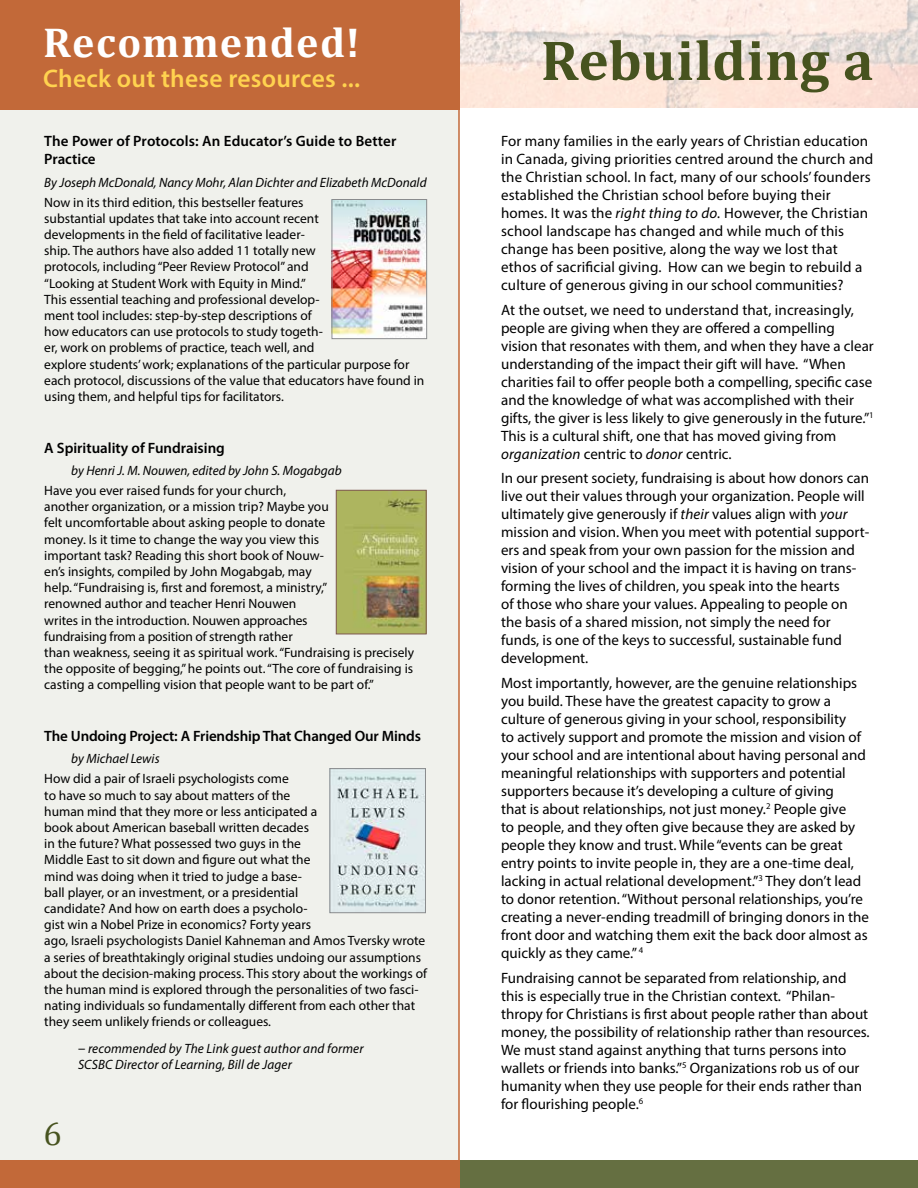
<style>
.page{position:relative;width:918px;height:1188px;background:#fff}
.page>*{position:absolute;margin:0;border:0;box-sizing:border-box;transform-origin:0 0}
.t1{font:700 57px "Cambria";letter-spacing:.005em;color:#47531f}
.t2{font:700 42px "Cambria";letter-spacing:.03em;color:#fff}
.t3{font:33px "Cambria";color:#47531f}
.t4{font:600 25.5px "Myriad Pro";letter-spacing:.01em;color:#ffd24f}
.t5{font:15px/18px "Myriad Pro";color:#000}
.t6{font:600 15px/18px "Myriad Pro";color:#000}
.t7{font:13.5px/16.2px "Myriad Pro";color:#000}
.t8{font:italic 13.5px/16.2px "Myriad Pro";color:#000}
.s1{font-style:normal;font-size:15px}
.s2{font-style:italic}
</style>
<div class="page">
<img style="left:460px;top:0;width:458px;height:108px">
<div style="left:0;top:109px;width:458px;height:1056px;background:#f0f1ec"></div>
<div style="left:0;top:0;width:459px;height:109px;background:#c26939"></div>
<hr style="left:458px;top:0;width:2px;height:1188px;background:#c26939">
<div style="left:0;top:1161px;width:918px;height:27px;background:#656f41"></div>
<div style="left:0;top:1161px;width:459px;height:27px;background:#c26939"></div>
<img style="left:332px;top:770px;width:92px;height:141px">
<div style="left:330px;top:768px;width:96px;height:145px;border:1px solid #8a8c8e"></div>
<img style="left:338px;top:492px;width:86px;height:140px">
<div style="left:336px;top:490px;width:90px;height:144px;border:1px solid #7f5951"></div>
<img style="left:334px;top:201px;width:91px;height:136px">
<div style="left:332px;top:199px;width:95px;height:140px;border:1px solid #8a8c8e"></div>
<h2 class="t2" style="left:43px;top:13px;width:318px">Recommended!</h2>
<h3 class="t4" style="left:43px;top:62px;width:319px">Check out these resources ...</h3>
<p class="t6" style="left:44px;top:132px;width:354px">The Power of Protocols: An Educator’s Guide to Better<br>Practice</p>
<p class="t8" style="left:44px;top:174px;width:384px">By Joseph McDonald, Nancy Mohr, Alan Dichter and Elizabeth McDonald</p>
<p class="t7" style="left:44px;top:194px;width:382px">Now in its third edition, this bestseller features<br>substantial updates that take into account recent<br>developments in the field of facilitative leader-<br>ship. The authors have also added 11 totally new<br>protocols, including “Peer Review Protocol” and<br>“Looking at Student Work with Equity in Mind.”<br>This essential teaching and professional develop-<br>ment tool includes: step-by-step descriptions of<br>how educators can use protocols to study togeth-<br>er, work on problems of practice, teach well, and<br>explore students’ work; explanations of the particular purpose for each protocol, discussions of the value that educators have found in using them, and helpful tips for facilitators.</p>
<p class="t6" style="left:44px;top:438px;width:182px">A Spirituality of Fundraising</p>
<p class="t8" style="left:71px;top:462px;width:272px">by Henri J. M. Nouwen, edited by John S. Mogabgab</p>
<p class="t7" style="left:44px;top:482px;width:371px">Have you ever raised funds for your church,<br>another organization, or a mission trip? Maybe you<br>felt uncomfortable about asking people to donate<br>money. Is it time to change the way you view this<br>important task? Reading this short book of Nouw-<br>en’s insights, compiled by John Mogabgab, may<br>help. “Fundraising is, first and foremost, a ministry,”<br>renowned author and teacher Henri Nouwen<br>writes in the introduction. Nouwen approaches<br>fundraising from a position of strength rather<br>than weakness, seeing it as spiritual work. “Fundraising is precisely the opposite of begging,” he points out. “The core of fundraising is casting a compelling vision that people want to be part of.”</p>
<p class="t6" style="left:44px;top:727px;width:378px">The Undoing Project: A Friendship That Changed Our Minds</p>
<p class="t8" style="left:71px;top:751px;width:90px">by Michael Lewis</p>
<p class="t7" style="left:44px;top:771px;width:384px">How did a pair of Israeli psychologists come<br>to have so much to say about matters of the<br>human mind that they more or less anticipated a<br>book about American baseball written decades<br>in the future? What possessed two guys in the<br>Middle East to sit down and figure out what the<br>mind was doing when it tried to judge a base-<br>ball player, or an investment, or a presidential<br>candidate? And how on earth does a psycholo-<br>gist win a Nobel Prize in economics? Forty years<br>ago, Israeli psychologists Daniel Kahneman and Amos Tversky wrote a series of breathtakingly original studies undoing our assumptions about the decision-making process. This story about the workings of the human mind is explored through the personalities of two fasci&shy;nating individuals so fundamentally different from each other that they seem unlikely friends or colleagues.</p>
<p class="t8" style="left:78px;top:1040px;width:287px"><span class="s1">–</span> recommended by The Link guest author and former<br>SCSBC Director of Learning, Bill de Jager</p>
<h3 class="t3" style="left:43px;top:1114px;width:20px">6</h3>
<h1 class="t1" style="left:541px;top:20px;width:334px">Rebuilding a</h1>
<p class="t5" style="left:501px;top:132px;width:374px">For many families in the early years of Christian education in Canada, giving priorities centred around the church and the Christian school. In fact, many of our schools’ founders established the Christian school before buying their homes. It was the <span class="s2">right thing to do.</span> However, the Christian school landscape has changed and while much of this change has been positive, along the way we lost that ethos of sacrificial giving. How can we begin to rebuild a culture of generous giving in our school communities?</p>
<p class="t5" style="left:501px;top:300px;width:374px">At the outset, we need to understand that, increasingly, people are giving when they are offered a compelling vision that resonates with them, and when they have a clear understanding of the impact their gift will have. “When charities fail to offer people both a compelling, specific case and the knowledge of what was accomplished with their gifts, the giver is less likely to give generously in the future.”<sup>1<br></sup>This is a cultural shift, one that has moved giving from <span class="s2">organization</span> centric to <span class="s2">donor</span> centric.</p>
<p class="t5" style="left:501px;top:469px;width:370px">In our present society, fundraising is about how donors can live out their values through your organization. People will ultimately give generously if <span class="s2">their</span> values align with <span class="s2">your </span>mission and vision. When you meet with potential support&shy;ers and speak from your own passion for the mission and vision of your school and the impact it is having on trans&shy;forming the lives of children, you speak into the hearts<br>of those who share your values. Appealing to people on the basis of a shared mission, not simply the need for funds, is one of the keys to successful, sustainable fund development.</p>
<p class="t5" style="left:501px;top:674px;width:369px">Most importantly, however, are the genuine relationships you build. These have the greatest capacity to grow a culture of generous giving in your school, responsibility<br>to actively support and promote the mission and vision of your school and are intentional about having personal and meaningful relationships with supporters and potential supporters because it’s developing a culture of giving<br>that is about relationships, not just money.<sup>2</sup> People give<br>to people, and they often give because they are asked by people they know and trust. While “events can be great entry points to invite people in, they are a one-time deal, lacking in actual relational development.”<sup>3</sup> They don’t lead to donor retention. “Without personal relationships, you’re creating a never-ending treadmill of bringing donors in the front door and watching them exit the back door almost as quickly as they came.” <sup>4</sup></p>
<p class="t5" style="left:501px;top:969px;width:370px">Fundraising cannot be separated from relationship, and this is especially true in the Christian context. “Philan&shy;thropy for Christians is first about people rather than about money, the possibility of relationship rather than resources.<br>We must stand against anything that turns persons into wallets or friends into banks.”<sup>5</sup> Organizations rob us of our humanity when they use people for their ends rather than for flourishing people.<sup>6</sup></p>
</div>
